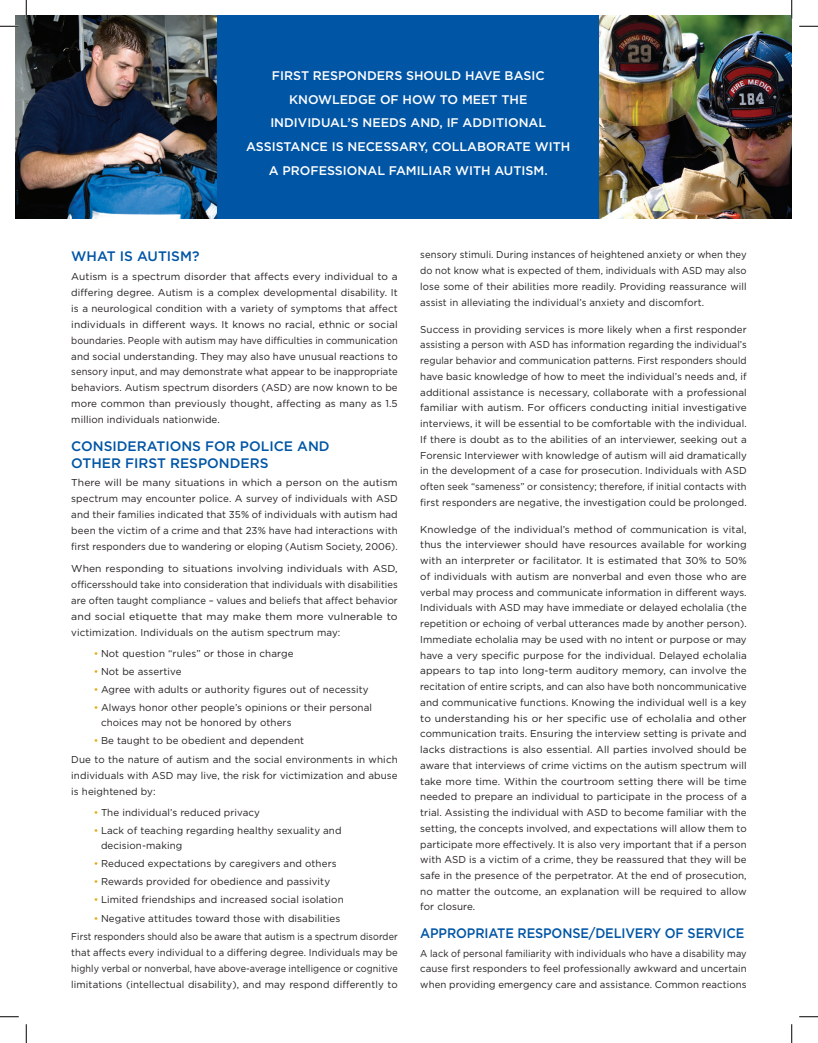
<style>
.page{position:relative;width:818px;height:1043px;background:#fff}
.page>*{position:absolute;margin:0;border:0;box-sizing:border-box;transform-origin:0 0}
.t1{font:500 13.75px/16.6px "Gotham";color:#0155a5}
.t2{font:500 13.75px "Gotham";color:#0155a5;scale:.93 1}
.t3{font:500 12.5px/23.8px "Gotham";color:#fff;text-align:center}
.t4{font:10px/15.8px "Gotham";letter-spacing:.01em;color:#231f20;text-align:justify}
.t5{font:10px/15.8px "Gotham";letter-spacing:.01em;color:#231f20;text-align:justify;scale:.95 1}
.t6{font:10px/15.8px "Gotham";letter-spacing:.01em;color:#231f20;text-align:justify;scale:.92 1}
.s1{color:#e1a90e}
</style>
<div class="page">
<img style="left:15px;top:15px;width:202px;height:204px">
<div style="left:217px;top:15px;width:382px;height:204px;background:#0155a5"></div>
<img style="left:599px;top:15px;width:192px;height:204px">
<svg style="left:0;top:25px;width:19px;height:2px"></svg>
<svg style="left:799px;top:25px;width:19px;height:2px"></svg>
<svg style="left:0;top:1016px;width:19px;height:1px"></svg>
<svg style="left:799px;top:1016px;width:19px;height:1px"></svg>
<svg style="left:25px;top:0;width:2px;height:19px"></svg>
<svg style="left:25px;top:1024px;width:2px;height:18px"></svg>
<svg style="left:790px;top:0;width:2px;height:19px"></svg>
<svg style="left:791px;top:1024px;width:1px;height:18px"></svg>
<p class="t3" style="left:246px;top:63px;width:325px">FIRST RESPONDERS SHOULD HAVE BASIC KNOWLEDGE OF HOW TO MEET THE INDIVIDUAL’S NEEDS AND, IF ADDITIONAL ASSISTANCE IS NECESSARY, COLLABORATE WITH A PROFESSIONAL FAMILIAR WITH AUTISM.</p>
<h1 class="t1" style="left:71px;top:248px;width:130px">WHAT IS AUTISM?</h1>
<p class="t4" style="left:71px;top:268px;width:328px">Autism is a spectrum disorder that affects every individual to a differing degree. Autism is a complex developmental disability. It is a neurological condition with a variety of symptoms that affect individuals in different ways. It knows no racial, ethnic or social boundaries. People with autism may have difficulties in communication and social understanding. They may also have unusual reactions to sensory input, and may demonstrate what appear to be inappropriate behaviors. Autism spectrum disorders (ASD) are now known to be more common than previously thought, affecting as many as 1.5 million individuals nationwide.</p>
<h1 class="t1" style="left:71px;top:438px;width:260px">CONSIDERATIONS FOR POLICE AND<br>OTHER FIRST RESPONDERS</h1>
<p class="t4" style="left:71px;top:475px;width:328px">There will be many situations in which a person on the autism spectrum may encounter police. A survey of individuals with ASD and their families indicated that 35% of individuals with autism had been the victim of a crime and that 23% have had interactions with first responders due to wandering or eloping (Autism Society, 2006).</p>
<p class="t4" style="left:71px;top:560px;width:328px">When responding to situations involving individuals with ASD, officersshould take into consideration that individuals with disabilities are often taught compliance – values and beliefs that affect behavior and social etiquette that may make them more vulnerable to victimization. Individuals on the autism spectrum may:</p>
<p class="t4" style="left:94px;top:645px;width:201px"><span class="s1">•</span> Not question “rules” or those in charge</p>
<p class="t4" style="left:94px;top:663px;width:89px"><span class="s1">•</span> Not be assertive</p>
<p class="t4" style="left:94px;top:681px;width:276px"><span class="s1">•</span> Agree with adults or authority figures out of necessity</p>
<p class="t4" style="left:101px;top:699px;width:272px;line-height:15.4px;text-indent:-7px"><span class="s1">•</span> Always honor other people’s opinions or their personal choices may not be honored by others</p>
<p class="t4" style="left:71px;top:731px;width:328px;line-height:18.6px;text-indent:23px"><span class="s1">•</span> Be taught to be obedient and dependent<br>Due to the nature of autism and the social environments in which</p>
<p class="t4" style="left:71px;top:767px;width:328px">individuals with ASD may live, the risk for victimization and abuse is heightened by:</p>
<p class="t4" style="left:94px;top:804px;width:168px"><span class="s1">•</span> The individual’s reduced privacy</p>
<p class="t4" style="left:101px;top:822px;width:242px;line-height:15.4px;text-indent:-7px"><span class="s1">•</span> Lack of teaching regarding healthy sexuality and decision-making</p>
<p class="t4" style="left:94px;top:855px;width:244px"><span class="s1">•</span> Reduced expectations by caregivers and others</p>
<p class="t4" style="left:94px;top:873px;width:238px"><span class="s1">•</span> Rewards provided for obedience and passivity</p>
<p class="t4" style="left:94px;top:891px;width:251px"><span class="s1">•</span> Limited friendships and increased social isolation</p>
<p class="t4" style="left:71px;top:908px;width:328px;line-height:18.6px;text-indent:23px"><span class="s1">•</span> Negative attitudes toward those with disabilities<br>First responders should also be aware that autism is a spectrum disorder</p>
<p class="t5" style="left:71px;top:944px;width:345px">that affects every individual to a differing degree. Individuals may be highly verbal or nonverbal, have above-average intelligence or cognitive limitations (intellectual disability), and may respond differently to</p>
<p class="t5" style="left:420px;top:247px;width:345px">sensory stimuli. During instances of heightened anxiety or when they do not know what is expected of them, individuals with ASD may also lose some of their abilities more readily. Providing reassurance will assist in alleviating the individual’s anxiety and discomfort.</p>
<p class="t4" style="left:420px;top:321px;width:328px">Success in providing services is more likely when a first responder assisting a person with ASD has information regarding the individual’s regular behavior and communication patterns. First responders should have basic knowledge of how to meet the individual’s needs and, if additional assistance is necessary, collaborate with a professional familiar with autism. For officers conducting initial investigative interviews, it will be essential to be comfortable with the individual.<br>If there is doubt as to the abilities of an interviewer, seeking out a Forensic Interviewer with knowledge of autism will aid dramatically in the development of a case for prosecution. Individuals with ASD often seek “sameness” or consistency; therefore, if initial contacts with first responders are negative, the investigation could be prolonged.</p>
<p class="t4" style="left:420px;top:521px;width:328px">Knowledge of the individual’s method of communication is vital, thus the interviewer should have resources available for working with an interpreter or facilitator. It is estimated that 30% to 50% of individuals with autism are nonverbal and even those who are verbal may process and communicate information in different ways.<br>Individuals with ASD may have immediate or delayed echolalia (the repetition or echoing of verbal utterances made by another person).<br>Immediate echolalia may be used with no intent or purpose or may have a very specific purpose for the individual. Delayed echolalia appears to tap into long-term auditory memory, can involve the recitation of entire scripts, and can also have both noncommunicative and communicative functions. Knowing the individual well is a key to understanding his or her specific use of echolalia and other communication traits. Ensuring the interview setting is private and lacks distractions is also essential. All parties involved should be aware that interviews of crime victims on the autism spectrum will take more time. Within the courtroom setting there will be time needed to prepare an individual to participate in the process of a trial. Assisting the individual with ASD to become familiar with the setting, the concepts involved, and expectations will allow them to participate more effectively. It is also very important that if a person with ASD is a victim of a crime, they be reassured that they will be safe in the presence of the perpetrator. At the end of prosecution, no matter the outcome, an explanation will be required to allow for closure.</p>
<h1 class="t2" style="left:420px;top:924px;width:11px">APP</h1>
<h1 class="t2" style="left:447px;top:924px;width:321px">ROPRIATE RESPONSE/DELIVERY OF SERVICE</h1>
<p class="t6" style="left:420px;top:944px;width:356px">A lack of personal familiarity with individuals who have a disability may cause first responders to feel professionally awkward and uncertain when providing emergency care and assistance. Common reactions</p>
</div>
